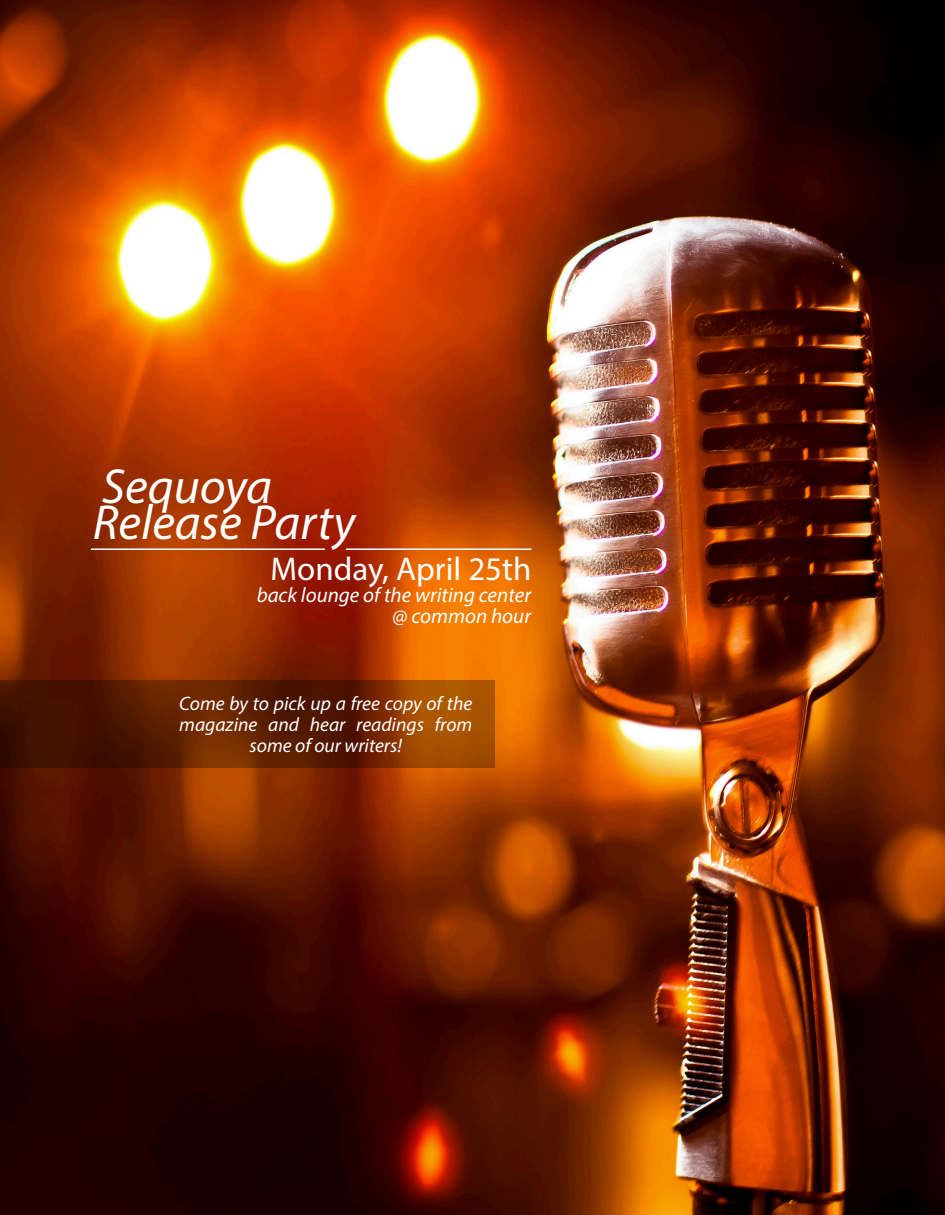
<style>
.page{position:relative;width:945px;height:1215px;background:#fff}
.page>*{position:absolute;margin:0;border:0;box-sizing:border-box;transform-origin:0 0}
.t1{font:italic 49.5px "Myriad Pro";color:#fff}
.t2{font:33px "Myriad Pro";color:#fff}
.t3{font:italic 21px "Myriad Pro";color:#fff}
.t4{font:italic 19.5px/21px "Myriad Pro";color:#fff;text-align:center}
</style>
<div class="page">
<img style="left:0;top:0;width:945px;height:1215px">
<svg style="left:0;top:680px;width:495px;height:88px;background:#662500"></svg>
<hr style="left:91px;top:548px;width:234px;height:2px;background:#fff">
<hr style="left:346px;top:548px;width:185px;height:2px;background:#fff">
<p class="t1" style="left:102px;top:456px;width:172px">Sequoya</p>
<p class="t1" style="left:93px;top:492px;width:264px">Release Party</p>
<p class="t2" style="left:271px;top:549px;width:262px">Monday, April 25th</p>
<p class="t3" style="left:393px;top:603px;width:140px">@ common hour</p>
<p class="t3" style="left:257px;top:582px;width:276px">back lounge of the writing center</p>
<p class="t4" style="left:179px;top:693px;width:295px">Come by to pick up a free copy of the magazine and hear readings from some of our writers!</p>
</div>
